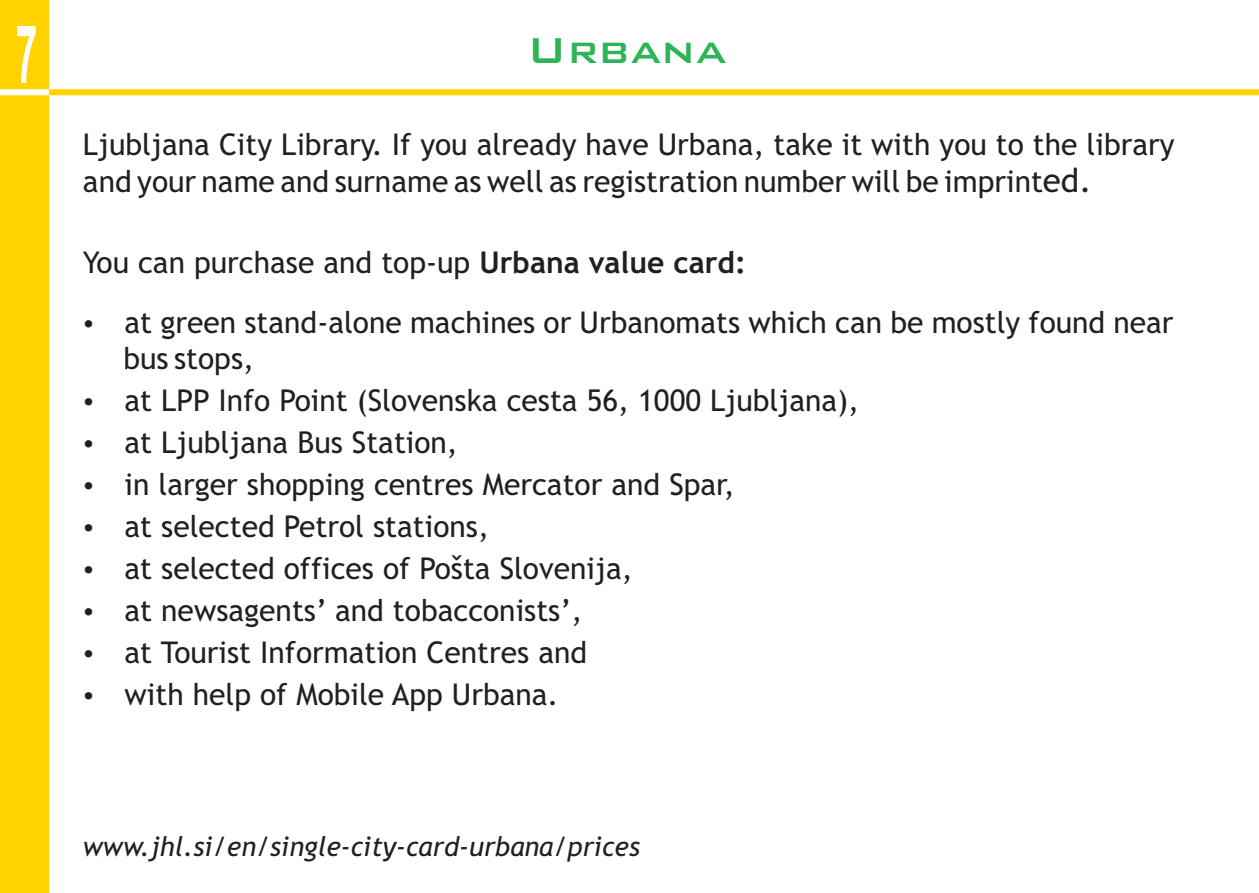
<style>
.page{position:relative;width:1259px;height:893px;background:#fff}
.page>*{position:absolute;margin:0;border:0;box-sizing:border-box;transform-origin:0 0}
.t1{font:500 48px "Bank Gothic BT";color:#2eb457}
.t2{font:30px/42px "Trebuchet MS";color:#231f20}
.t3{font:italic 27px "Trebuchet MS";color:#231f20}
.s1{font-size:33px}
.s2{font-weight:700}
</style>
<div class="page">
<div style="left:0;top:0;width:49px;height:893px;background:#ffd200"></div>
<div style="left:0;top:89px;width:54px;height:6px;background:#fff"></div>
<div style="left:49px;top:89px;width:1210px;height:6px;background:#ffd200"></div>
<svg style="left:17px;top:26px;width:19px;height:57px"></svg>
<h1 class="t1" style="left:527px;top:26px;width:201px">Urbana</h1>
<p class="t2" style="left:83px;top:128px;width:1093px;line-height:37.8px">Ljubljana City Library. If you already have Urbana, take it with you to the library and your name and surname as well as registration number will be imprint<span class="s1">ed.</span></p>
<p class="t2" style="left:125px;top:235px;width:1050px;line-height:60px;text-indent:-42px">You can purchase and top-up <span class="s2">Urbana value card:<br></span>at green stand-alone machines or Urbanomats which can be mostly found near</p>
<p class="t2" style="left:123px;top:340px;width:737px">bus stops,<br>at LPP Info Point (Slovenska cesta 56, 1000 Ljubljana), at Ljubljana Bus Station,<br>in larger shopping centres Mercator and Spar,<br>at selected Petrol stations,<br>at selected offices of Pošta Slovenija,<br>at newsagents’ and tobacconists’,<br>at Tourist Information Centres and<br>with help of Mobile App Urbana.</p>
<p class="t3" style="left:83px;top:836px;width:559px">www.jhl.si/en/single-city-card-urbana/prices</p>
</div>
